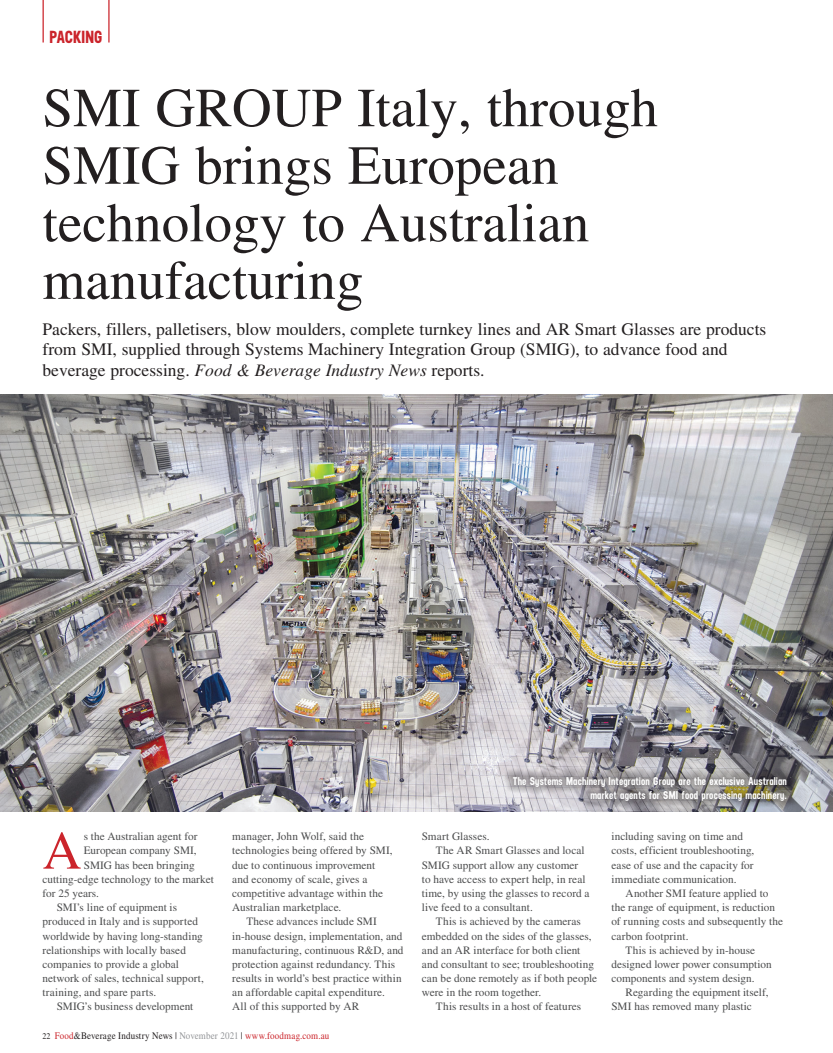
<style>
.page{position:relative;width:833px;height:1053px;background:#fff}
.page>*{position:absolute;margin:0;border:0;box-sizing:border-box;transform-origin:0 0}
.t1{font:55px/57.5px "Times LT Std";color:#231f20}
.First_Paragraph{font:54.12px "Times LT Std";color:#cb242b}
.Intro{font:17.5px/20px "Times LT Std";color:#231f20}
.t2{font:700 17.5px "Neusa";letter-spacing:.005em;color:#cb242b}
.Body{font:11.25px/14.1px "Times LT Std";letter-spacing:.005em;color:#4b4c4d}
.First_Paragraph-2{font:11.25px "Times LT Std";color:#4b4c4d}
.t3{font:700 11.25px/13.8px "Neusa";letter-spacing:.01em;color:#fff;text-align:right}
.t4{font:10px "Times LT Std";letter-spacing:.02em;color:#231f20;scale:.9 1}
.s1{font-style:italic}
.s2{font-size:8.75px}
.s3{color:#cb242b}
.s4{color:#939598}
</style>
<div class="page">
<hr style="left:43px;top:0;width:1px;height:42px;background:#cb242b">
<hr style="left:108px;top:0;width:2px;height:42px;background:#cb242b">
<img style="left:0;top:394px;width:833px;height:417px">
<div style="left:504px;top:768px;width:291px;height:41px;background:#231f20;opacity:.75"></div>
<p class="t2" style="left:50px;top:24px;width:54px">PACKING</p>
<h1 class="t1" style="left:43px;top:79px;width:617px">SMI GROUP Italy, through<br>SMIG brings European technology to Australian manufacturing</h1>
<p class="Intro" style="left:43px;top:319px;width:725px">Packers, fillers, palletisers, blow moulders, complete turnkey lines and AR Smart Glasses are products from SMI, supplied through Systems Machinery Integration Group (SMIG), to advance food and beverage processing. <span class="s1">Food &amp; Beverage Industry News</span> reports.</p>
<p class="First_Paragraph" style="left:43px;top:820px;width:41px">A</p>
<p class="First_Paragraph-2" style="left:84px;top:830px;width:115px">s the Australian agent for</p>
<p class="First_Paragraph-2" style="left:84px;top:844px;width:114px">European company SMI,</p>
<p class="First_Paragraph-2" style="left:84px;top:858px;width:112px">SMIG has been bringing</p>
<p class="First_Paragraph-2" style="left:43px;top:872px;width:173px">cutting-edge technology to the market</p>
<p class="First_Paragraph-2" style="left:43px;top:886px;width:58px">for 25 years.</p>
<p class="Body" style="left:43px;top:900px;width:163px;text-indent:14px">SMI’s line of equipment is produced in Italy and is supported worldwide by having long-standing relationships with locally based companies to provide a global network of sales, technical support, training, and spare parts.</p>
<p class="Body" style="left:57px;top:999px;width:138px">SMIG’s business development</p>
<p class="Body" style="left:232px;top:829px;width:162px">manager, John Wolf, said the technologies being offered by SMI, due to continuous improvement and economy of scale, gives a competitive advantage within the<br>Australian marketplace.</p>
<p class="Body" style="left:232px;top:914px;width:173px;text-indent:14px">These advances include SMI in-house design, implementation, and manufacturing, continuous R&amp;D, and protection against redundancy. This results in world’s best practice within an affordable capital expenditure.<br>All of this supported by AR</p>
<p class="t4" style="left:43px;top:1029px;width:320px"><span class="s2">22</span> <span class="s3">Food</span>&amp;Beverage Industry News | <span class="s4">November 2021</span> | <span class="s3">www.foodmag.com.au</span></p>
<p class="t3" style="left:513px;top:773px;width:275px">The Systems Machinery Integration Group are the exclusive Australian market agents for SMI food processing machinery.</p>
<p class="Body" style="left:422px;top:829px;width:69px">Smart Glasses.</p>
<p class="Body" style="left:422px;top:843px;width:169px;text-indent:14px">The AR Smart Glasses and local<br>SMIG support allow any customer to have access to expert help, in real time, by using the glasses to record a live feed to a consultant.</p>
<p class="Body" style="left:422px;top:914px;width:177px;text-indent:14px">This is achieved by the cameras embedded on the sides of the glasses, and an AR interface for both client and consultant to see; troubleshooting can be done remotely as if both people were in the room together.</p>
<p class="Body" style="left:436px;top:999px;width:147px">This results in a host of features</p>
<p class="Body" style="left:611px;top:829px;width:144px">including saving on time and costs, efficient troubleshooting, ease of use and the capacity for immediate communication.</p>
<p class="Body" style="left:611px;top:886px;width:173px;text-indent:14px">Another SMI feature applied to the range of equipment, is reduction of running costs and subsequently the carbon footprint.</p>
<p class="Body" style="left:611px;top:942px;width:162px;text-indent:14px">This is achieved by in-house designed lower power consumption components and system design.</p>
<p class="Body" style="left:611px;top:985px;width:159px;text-indent:14px">Regarding the equipment itself,<br>SMI has removed many plastic</p>
</div>
